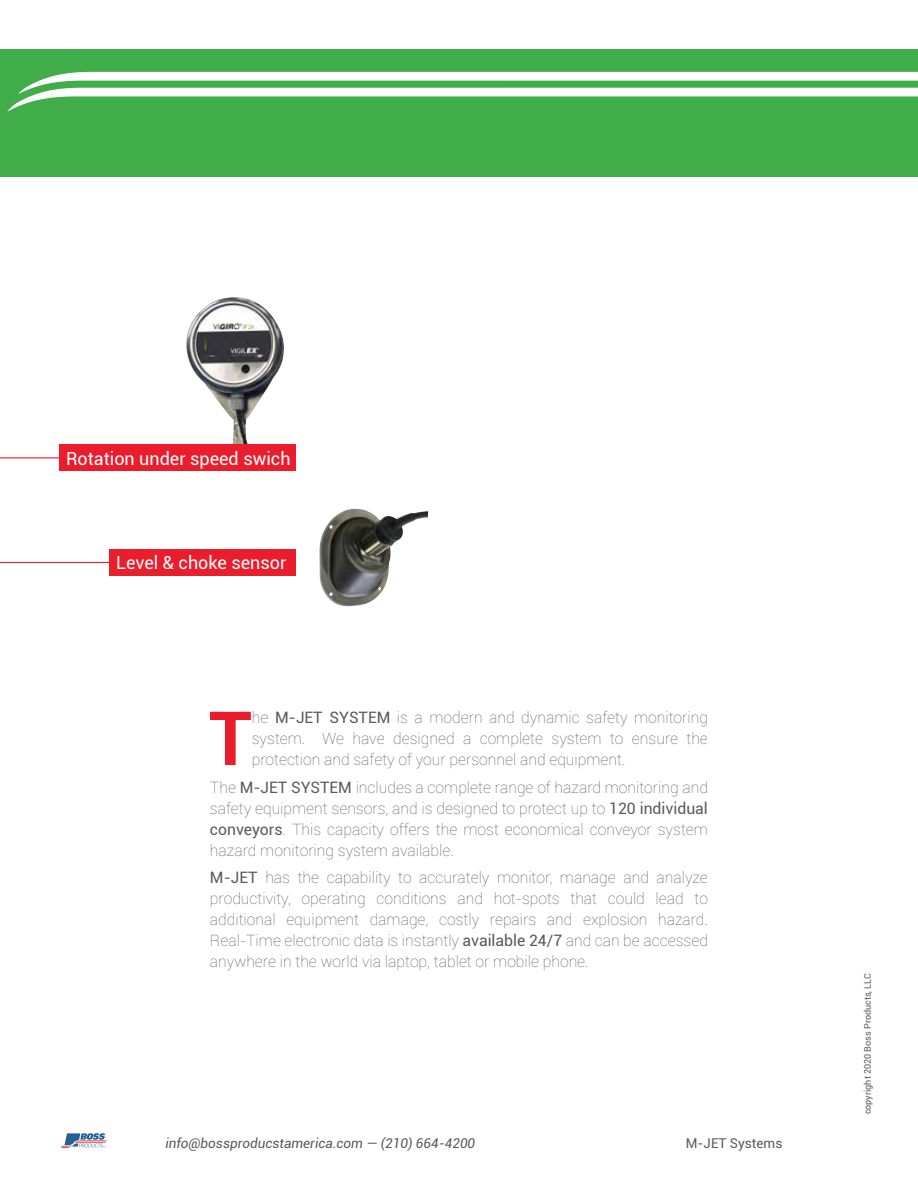
<style>
.page{position:relative;width:918px;height:1188px;background:#fff}
.page>*{position:absolute;margin:0;border:0;box-sizing:border-box;transform-origin:0 0}
.t1{font:700 74.85px "Roboto";color:#ea1d2d}
.t2{font:18px "Roboto";color:#fff}
.t3{font:100 15.75px/21px "Roboto";color:#58595b;text-align:justify}
.t4{font:italic 13.5px "Roboto";color:#58595b}
.t5{font:13.5px "Roboto";color:#58595b}
.t6{font:9px "Roboto";color:#58595b}
.s1{font-weight:400}
</style>
<div class="page">
<div style="left:0;top:50px;width:918px;height:127px;background:#41ad49"></div>
<svg style="left:61px;top:1133px;width:46px;height:15px"></svg>
<hr style="left:0;top:562px;width:116px;height:1px;background:#ea1d2d">
<svg style="left:0;top:457px;width:59px;height:2px"></svg>
<img style="left:186px;top:297px;width:98px;height:147px">
<img style="left:319px;top:509px;width:109px;height:97px">
<div style="left:110px;top:549px;width:186px;height:27px;background:#ea1d2d"></div>
<div style="left:59px;top:444px;width:237px;height:27px;background:#ea1d2d"></div>
<svg style="left:7px;top:72px;width:911px;height:40px"></svg>
<p class="t2" style="left:66px;top:446px;width:226px">Rotation under speed swich</p>
<p class="t2" style="left:116px;top:550px;width:172px">Level &amp; choke sensor</p>
<h1 class="t1" style="left:209px;top:686px;width:44px">T</h1>
<p class="t3" style="left:252px;top:706px;width:458px">he <span class="s1">M-JET SYSTEM</span> is a modern and dynamic safety monitoring system. We have designed a complete system to ensure the protection and safety of your personnel and equipment.</p>
<p class="t3" style="left:210px;top:776px;width:499px">The <span class="s1">M-JET SYSTEM</span> includes a complete range of hazard monitoring and safety equipment sensors, and is designed to protect up to <span class="s1">120 individual conveyors</span>. This capacity offers the most economical conveyor system hazard monitoring system available.</p>
<p class="t3" style="left:210px;top:867px;width:499px"><span class="s1">M-JET</span> has the capability to accurately monitor, manage and analyze productivity, operating conditions and hot-spots that could lead to additional equipment damage, costly repairs and explosion hazard.<br>Real-Time electronic data is instantly <span class="s1">available 24/7</span> and can be accessed anywhere in the world via laptop, tablet or mobile phone.</p>
<p class="t4" style="left:165px;top:1133px;width:311px">info@bossproducstamerica.com — (210) 664-4200</p>
<p class="t5" style="left:686px;top:1133px;width:98px">M-JET Systems</p>
<p class="t6" style="left:861px;top:1114px;width:143px;rotate:-90deg">copyright 2020 Boss Products, LLC</p>
</div>
